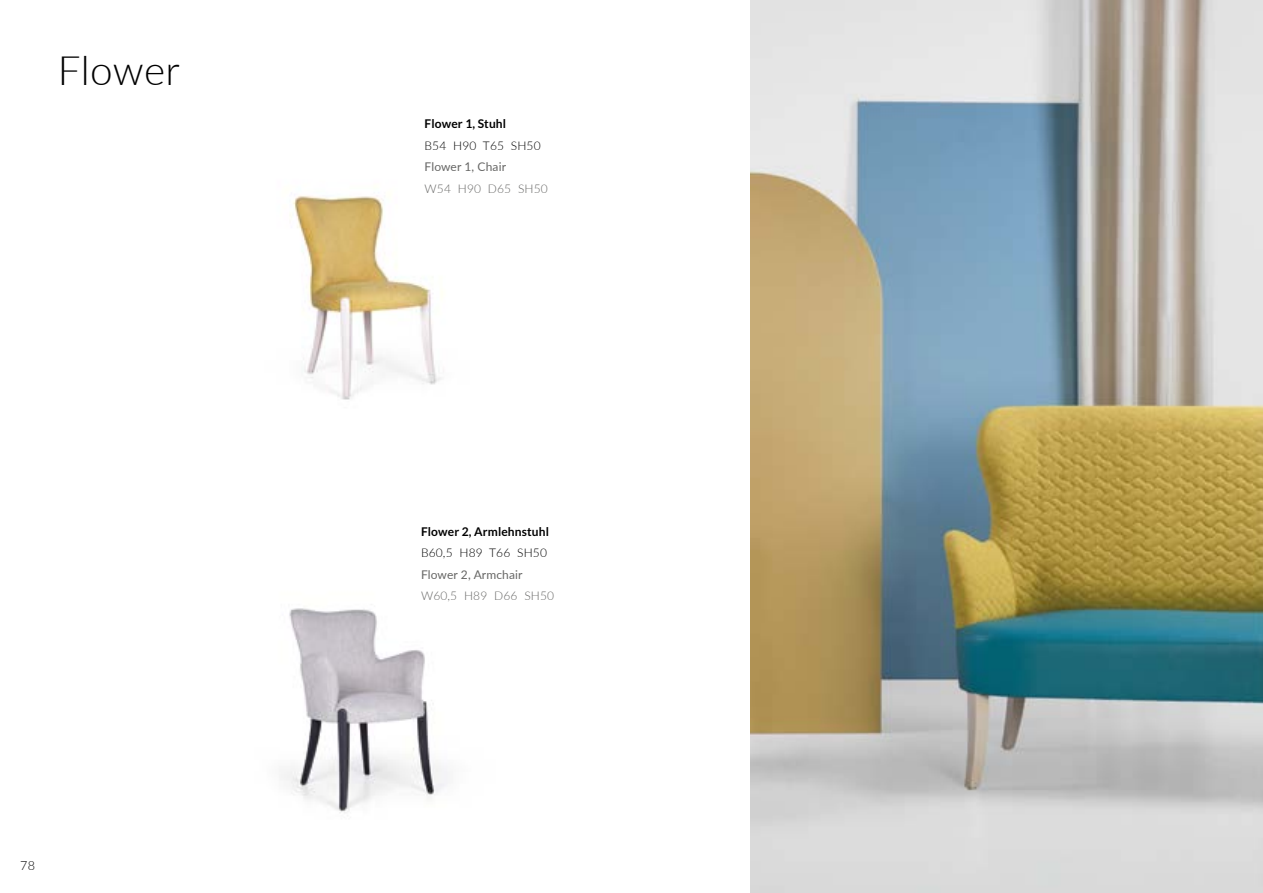
<style>
.page{position:relative;width:1263px;height:893px;background:#fff}
.page>*{position:absolute;margin:0;border:0;box-sizing:border-box;transform-origin:0 0}
.t1{font:300 40.5px "Lato";letter-spacing:.005em;color:#000}
.t2{font:300 12.6px "Lato";color:#000}
.t3{font:700 12px "Lato";letter-spacing:.01em;color:#000}
.t4{font:12px "Lato";letter-spacing:.01em;color:#666665}
.t5{font:300 12px "Lato";letter-spacing:.01em;color:#000}
.t6{font:300 12px "Lato";letter-spacing:.01em;color:#666665}
</style>
<div class="page">
<img style="left:750px;top:0;width:513px;height:893px">
<img style="left:290px;top:195px;width:151px;height:205px">
<img style="left:281px;top:608px;width:167px;height:205px">
<h1 class="t1" style="left:58px;top:43px;width:123px">Flower</h1>
<p class="t2" style="left:20px;top:856px;width:16px">78</p>
<p class="t3" style="left:425px;top:117px;width:83px">Flower 1, Stuhl</p>
<p class="t5" style="left:425px;top:137px;width:118px">B54 H90 T65 SH50</p>
<p class="t4" style="left:425px;top:158px;width:83px">Flower 1, Chair</p>
<p class="t6" style="left:425px;top:180px;width:125px">W54 H90 D65 SH50</p>
<p class="t3" style="left:421px;top:525px;width:129px">Flower 2, Armlehnstuhl</p>
<p class="t5" style="left:421px;top:545px;width:127px">B60,5 H89 T66 SH50</p>
<p class="t4" style="left:421px;top:566px;width:103px">Flower 2, Armchair</p>
<p class="t6" style="left:421px;top:588px;width:135px">W60,5 H89 D66 SH50</p>
</div>
